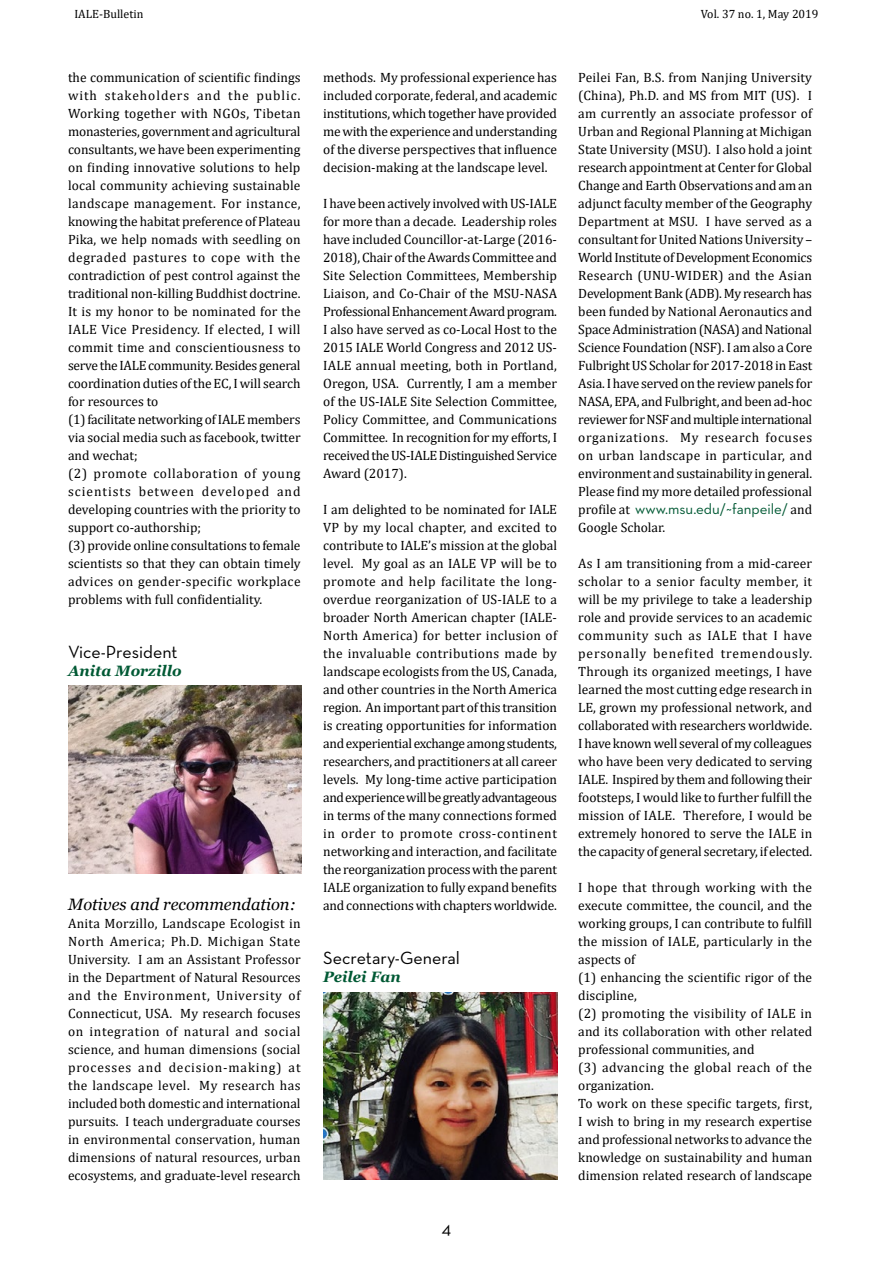
<style>
.page{position:relative;width:893px;height:1263px;background:#fff}
.page>*{position:absolute;margin:0;border:0;box-sizing:border-box;transform-origin:0 0}
.t1{font:18px "Neutra Text";color:#000}
.t2{font:italic 16.5px "Georgia";color:#000}
.t3{font:15px "Neutra Text";color:#005934}
.t4{font:italic 700 15px "Georgia";color:#005934}
.t5{font:13.5px/18px "Cambria";color:#000;text-align:justify}
.t6{font:12px "Cambria";color:#000}
.s1{font-family:"Cambria";font-size:13.5px;color:#000}
</style>
<div class="page">
<img style="left:68px;top:685px;width:234px;height:189px">
<img style="left:323px;top:992px;width:234px;height:188px">
<p class="t6" style="left:74px;top:7px;width:71px">IALE-Bulletin</p>
<p class="t6" style="left:701px;top:7px;width:119px">Vol. 37 no. 1, May 2019</p>
<p class="t5" style="left:68px;top:68px;width:234px;text-align:left">the communication of scientific findings with stakeholders and the public.<br>Working together with NGOs, Tibetan monasteries, government and agricultural consultants, we have been experimenting on finding innovative solutions to help local community achieving sustainable landscape management. For instance, knowing the habitat preference of Plateau Pika, we help nomads with seedling on degraded pastures to cope with the contradiction of pest control against the traditional non-killing Buddhist doctrine.<br>It is my honor to be nominated for the IALE Vice Presidency. If elected, I will commit time and conscientiousness to serve the IALE community. Besides general coordination duties of the EC, I will search for resources to<br>(1) facilitate networking of IALE members via social media such as facebook, twitter and wechat;<br>(2) promote collaboration of young scientists between developed and developing countries with the priority to support co-authorship;<br>(3) provide online consultations to female scientists so that they can obtain timely advices on gender-specific workplace problems with full confidentiality.</p>
<h1 class="t1" style="left:68px;top:641px;width:111px">Vice-President</h1>
<p class="t4" style="left:68px;top:661px;width:115px">Anita Morzillo</p>
<p class="t2" style="left:68px;top:894px;width:229px">Motives and recommendation:</p>
<p class="t5" style="left:68px;top:914px;width:234px">Anita Morzillo, Landscape Ecologist in North America; Ph.D. Michigan State University. I am an Assistant Professor in the Department of Natural Resources and the Environment, University of Connecticut, USA. My research focuses on integration of natural and social science, and human dimensions (social processes and decision-making) at the landscape level. My research has included both domestic and international pursuits. I teach undergraduate courses in environmental conservation, human dimensions of natural resources, urban ecosystems, and graduate-level research</p>
<p class="t5" style="left:323px;top:68px;width:235px">methods. My professional experience has included corporate, federal, and academic institutions, which together have provided me with the experience and understanding of the diverse perspectives that influence decision-making at the landscape level.</p>
<p class="t5" style="left:323px;top:194px;width:235px">I have been actively involved with US-IALE for more than a decade. Leadership roles have included Councillor-at-Large (2016- 2018), Chair of the Awards Committee and Site Selection Committees, Membership Liaison, and Co-Chair of the MSU-NASA Professional Enhancement Award program.<br>I also have served as co-Local Host to the 2015 IALE World Congress and 2012 US-IALE annual meeting, both in Portland, Oregon, USA. Currently, I am a member of the US-IALE Site Selection Committee, Policy Committee, and Communications Committee. In recognition for my efforts, I received the US-IALE Distinguished Service Award (2017).</p>
<p class="t5" style="left:323px;top:500px;width:235px">I am delighted to be nominated for IALE VP by my local chapter, and excited to contribute to IALE’s mission at the global level. My goal as an IALE VP will be to promote and help facilitate the long&shy;overdue reorganization of US-IALE to a broader North American chapter (IALE-North America) for better inclusion of the invaluable contributions made by landscape ecologists from the US, Canada, and other countries in the North America region. An important part of this transition is creating opportunities for information and experiential exchange among students, researchers, and practitioners at all career levels. My long-time active participation and experience will be greatly advantageous in terms of the many connections formed in order to promote cross-continent networking and interaction, and facilitate the reorganization process with the parent IALE organization to fully expand benefits and connections with chapters worldwide.</p>
<h1 class="t1" style="left:323px;top:947px;width:138px">Secretary-General</h1>
<p class="t4" style="left:323px;top:967px;width:79px">Peilei Fan</p>
<h1 class="t1" style="left:442px;top:1217px;width:11px">4</h1>
<p class="t5" style="left:578px;top:68px;width:235px">Peilei Fan, B.S. from Nanjing University (China), Ph.D. and MS from MIT (US). I am currently an associate professor of Urban and Regional Planning at Michigan State University (MSU). I also hold a joint research appointment at Center for Global Change and Earth Observations and am an adjunct faculty member of the Geography Department at MSU. I have served as a consultant for United Nations University – World Institute of Development Economics Research (UNU-WIDER) and the Asian Development Bank (ADB). My research has been funded by National Aeronautics and Space Administration (NASA) and National Science Foundation (NSF). I am also a Core Fulbright US Scholar for 2017-2018 in East Asia. I have served on the review panels for NASA, EPA, and Fulbright, and been ad-hoc reviewer for NSF and multiple international organizations. My research focuses on urban landscape in particular, and environment and sustainability in general.<br>Please find my more detailed professional</p>
<p class="t3" style="left:578px;top:500px;width:235px"><span class="s1">profile at</span> www.msu.edu/~fanpeile/ <span class="s1">and</span></p>
<p class="t5" style="left:578px;top:518px;width:88px">Google Scholar.</p>
<p class="t5" style="left:578px;top:554px;width:235px">As I am transitioning from a mid-career scholar to a senior faculty member, it will be my privilege to take a leadership role and provide services to an academic community such as IALE that I have personally benefited tremendously.<br>Through its organized meetings, I have learned the most cutting edge research in LE, grown my professional network, and collaborated with researchers worldwide.<br>I have known well several of my colleagues who have been very dedicated to serving IALE. Inspired by them and following their footsteps, I would like to further fulfill the mission of IALE. Therefore, I would be extremely honored to serve the IALE in the capacity of general secretary, if elected.</p>
<p class="t5" style="left:578px;top:878px;width:235px;text-align:left">I hope that through working with the execute committee, the council, and the working groups, I can contribute to fulfill the mission of IALE, particularly in the aspects of<br>(1) enhancing the scientific rigor of the discipline,<br>(2) promoting the visibility of IALE in and its collaboration with other related professional communities, and<br>(3) advancing the global reach of the organization.<br>To work on these specific targets, first, I wish to bring in my research expertise and professional networks to advance the knowledge on sustainability and human dimension related research of landscape</p>
</div>
